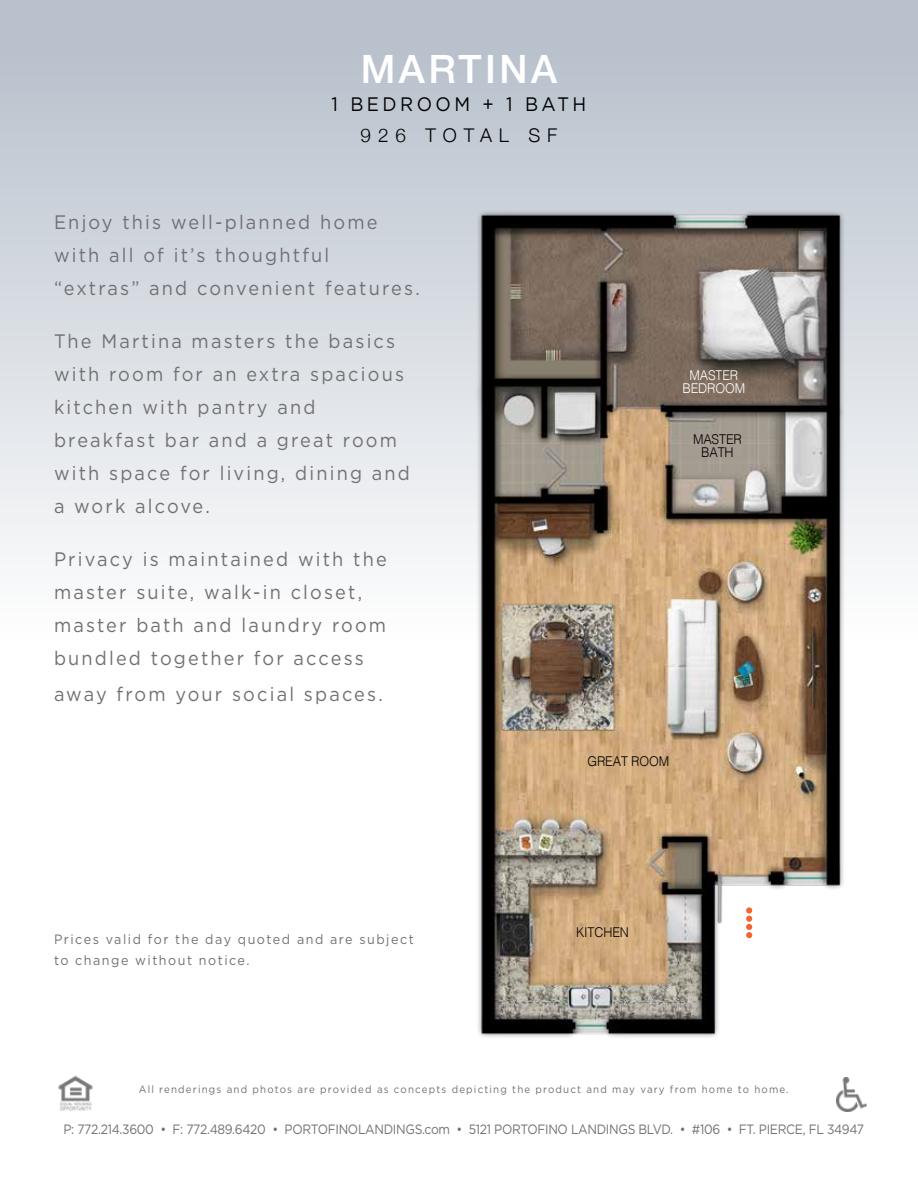
<style>
.page{position:relative;width:918px;height:1188px;background:#fff}
.page>*{position:absolute;margin:0;border:0;box-sizing:border-box;transform-origin:0 0}
.t1{font:500 39px "Helvetica Neue";letter-spacing:.09em;color:#fff}
.t2{font:19.5px/33px "Gotham";letter-spacing:.12em;color:#717073;scale:.93 1}
.t3{font:19.5px "Gotham";letter-spacing:.19em;color:#000;scale:.93 1}
.t4{font:300 18.9px "Helvetica Neue";letter-spacing:.37em;color:#000}
.t5{font:13.5px "Gotham";letter-spacing:-.025em;color:#717073;scale:.9 1}
.t6{font:13.5px/21px "Gotham";letter-spacing:.12em;color:#717073;scale:.93 1}
.t7{font:300 13.5px/13.5px "Helvetica";letter-spacing:-.01em;color:#000;text-align:center;scale:.93 1}
.t8{font:300 13.5px/13.5px "Helvetica";letter-spacing:-.01em;color:#fff;text-align:center;scale:.93 1}
.t9{font:10.5px "Gotham";letter-spacing:.12em;color:#717073;scale:.93 1}
</style>
<div class="page">
<div style="left:0;top:0;width:918px;height:719px;background:linear-gradient(to bottom,#b4bdc9,#fff)"></div>
<img style="left:837px;top:1077px;width:30px;height:35px">
<img style="left:58px;top:1075px;width:35px;height:36px">
<img style="left:422px;top:205px;width:483px;height:833px">
<div style="left:746px;top:907px;width:6px;height:7px;background:#f26531;border-radius:50%"></div>
<svg style="left:746px;top:916px;width:6px;height:22px"></svg>
<h1 class="t1" style="left:361px;top:37px;width:198px">MARTINA</h1>
<p class="t3" style="left:332px;top:92px;width:276px">1 BEDROOM + 1 BATH</p>
<p class="t4" style="left:361px;top:120px;width:198px">926 TOTAL SF</p>
<p class="t2" style="left:54px;top:205px;width:395px">Enjoy this well-planned home with all of it’s thoughtful<br>“extras” and convenient features.</p>
<p class="t2" style="left:54px;top:324px;width:384px">The Martina masters the basics with room for an extra spacious kitchen with pantry and breakfast bar and a great room with space for living, dining and a work alcove.</p>
<p class="t2" style="left:54px;top:543px;width:359px">Privacy is maintained with the master suite, walk-in closet, master bath and laundry room bundled together for access</p>
<p class="t2" style="left:54px;top:678px;width:355px">away from your social spaces.</p>
<p class="t8" style="left:683px;top:367px;width:69px">MASTER<br>BEDROOM</p>
<p class="t7" style="left:693px;top:431px;width:54px">MASTER<br>BATH</p>
<p class="t7" style="left:587px;top:753px;width:90px">GREAT ROOM</p>
<p class="t6" style="left:54px;top:929px;width:388px">Prices valid for the day quoted and are subject to change without notice.</p>
<p class="t7" style="left:576px;top:925px;width:58px">KITCHEN</p>
<p class="t9" style="left:139px;top:1083px;width:700px">All renderings and photos are provided as concepts depicting the product and may vary from home to home.</p>
<p class="t5" style="left:63px;top:1120px;width:891px">P: 772.214.3600 • F: 772.489.6420 • PORTOFINOLANDINGS.com • 5121 PORTOFINO LANDINGS BLVD. • #106 • FT. PIERCE, FL 34947</p>
</div>
